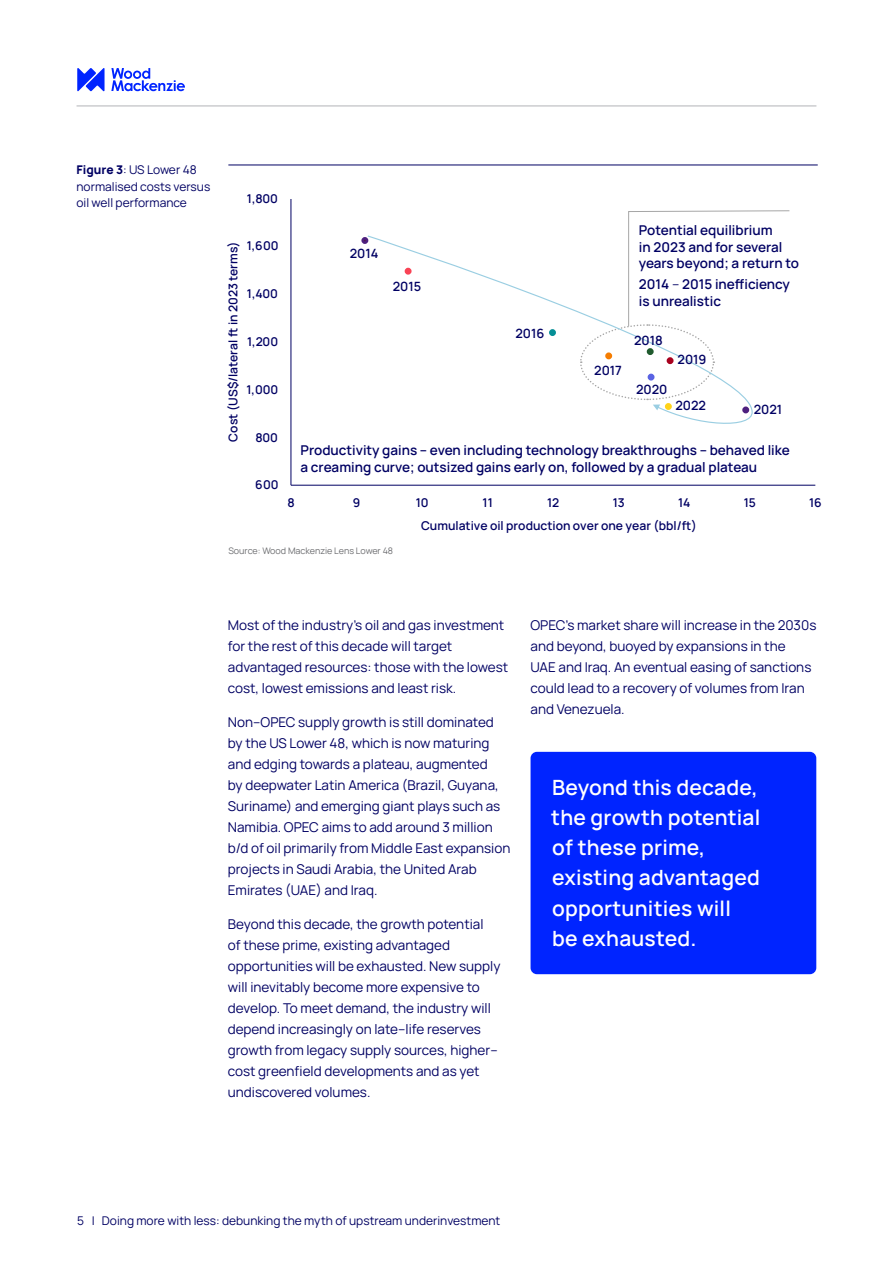
<style>
.page{position:relative;width:893px;height:1263px;background:#fff}
.page>*{position:absolute;margin:0;border:0;box-sizing:border-box;transform-origin:0 0}
.t1{font:600 21px/30px "Manrope";letter-spacing:.01em;color:#fff}
.Body_Text{font:13.5px/21px "Manrope";color:#000063}
.Body_Text-2{font:600 13.5px/16.5px "Manrope";color:#000063}
.Body_Text-3{font:600 12.75px "Manrope";color:#000063}
.t2{font:600 12.15px "Manrope";color:#010063}
.Figure_Title{font:12px/16.5px "Manrope";color:#000063}
.Source{font:9px "Manrope";color:#6c6d70}
.s1{font-weight:800}
.s2{font-weight:400}
</style>
<div class="page">
<svg style="left:77px;top:68px;width:108px;height:23px"></svg>
<hr style="left:77px;top:106px;width:739px;height:1px;background:#b2b3b7">
<hr style="left:291px;top:199px;width:1px;height:286px;background:#010063">
<hr style="left:291px;top:485px;width:524px;height:1px;background:#010063">
<div style="left:361px;top:237px;width:7px;height:7px;border:3px solid #4e207f;border-radius:50%"></div>
<div style="left:531px;top:752px;width:285px;height:222px;background:#0024ff;border-radius:6px"></div>
<svg style="left:367px;top:235px;width:386px;height:189px"></svg>
<svg style="left:579px;top:210px;width:211px;height:202px"></svg>
<hr style="left:228px;top:165px;width:590px;height:1px;background:#000063">
<p class="Figure_Title" style="left:77px;top:161px;width:135px"><span class="s1">Figure 3</span>: US Lower 48 normalised costs versus oil well performance</p>
<p class="t2" style="left:247px;top:189px;width:33px">1,800</p>
<p class="t2" style="left:247px;top:236px;width:33px">1,600</p>
<p class="t2" style="left:223px;top:441px;width:202px;rotate:-90deg">Cost (US$/lateral ft in 2023 terms)</p>
<p class="t2" style="left:247px;top:284px;width:33px">1,400</p>
<p class="t2" style="left:247px;top:332px;width:33px">1,200</p>
<p class="t2" style="left:246px;top:380px;width:33px">1,000</p>
<p class="t2" style="left:256px;top:427px;width:24px">800</p>
<p class="t2" style="left:255px;top:475px;width:25px">600</p>
<p class="Body_Text-3" style="left:350px;top:243px;width:30px">2014</p>
<p class="Body_Text-3" style="left:393px;top:276px;width:30px">2015</p>
<p class="Body_Text-3" style="left:515px;top:323px;width:30px">2016</p>
<p class="Body_Text-3" style="left:594px;top:360px;width:29px">2017</p>
<p class="Body_Text-2" style="left:639px;top:221px;width:162px">Potential equilibrium<br>in 2023 and for several years beyond; a return to</p>
<p class="Body_Text-2" style="left:639px;top:275px;width:153px">2014 <span class="s2">–</span> 2015 inefficiency is unrealistic</p>
<p class="Body_Text-3" style="left:634px;top:330px;width:30px">2018</p>
<p class="Body_Text-3" style="left:636px;top:379px;width:33px">2020</p>
<p class="Body_Text-3" style="left:677px;top:349px;width:30px">2019</p>
<p class="Body_Text-3" style="left:675px;top:395px;width:32px">2022</p>
<p class="Body_Text-3" style="left:754px;top:399px;width:30px">2021</p>
<p class="Body_Text-2" style="left:301px;top:441px;width:491px">Productivity gains – even including technology breakthroughs – behaved like a creaming curve; outsized gains early on, followed by a gradual plateau</p>
<p class="t2" style="left:287px;top:492px;width:9px">8</p>
<p class="t2" style="left:353px;top:492px;width:9px">9</p>
<p class="t2" style="left:416px;top:492px;width:14px">10</p>
<p class="t2" style="left:483px;top:492px;width:12px">11</p>
<p class="t2" style="left:547px;top:492px;width:14px">12</p>
<p class="t2" style="left:613px;top:492px;width:14px">13</p>
<p class="t2" style="left:678px;top:492px;width:14px">14</p>
<p class="t2" style="left:744px;top:492px;width:14px">15</p>
<p class="t2" style="left:809px;top:492px;width:14px">16</p>
<p class="t2" style="left:421px;top:515px;width:277px">Cumulative oil production over one year (bbl/ft)</p>
<p class="Source" style="left:228px;top:544px;width:166px">Source: Wood Mackenzie Lens Lower 48</p>
<p class="Body_Text" style="left:228px;top:614px;width:282px">Most of the industry’s oil and gas investment for the rest of this decade will target advantaged resources: those with the lowest cost, lowest emissions and least risk.</p>
<p class="Body_Text" style="left:228px;top:711px;width:284px">Non–OPEC supply growth is still dominated by the US Lower 48, which is now maturing and edging towards a plateau, augmented<br>by deepwater Latin America (Brazil, Guyana, Suriname) and emerging giant plays such as Namibia. OPEC aims to add around 3 million b/d of oil primarily from Middle East expansion projects in Saudi Arabia, the United Arab Emirates (UAE) and Iraq.</p>
<p class="Body_Text" style="left:228px;top:912px;width:274px">Beyond this decade, the growth potential<br>of these prime, existing advantaged opportunities will be exhausted. New supply will inevitably become more expensive to develop. To meet demand, the industry will depend increasingly on late–life reserves growth from legacy supply sources, higher– cost greenfield developments and as yet undiscovered volumes.</p>
<p class="Body_Text" style="left:531px;top:613px;width:287px">OPEC’s market share will increase in the 2030s and beyond, buoyed by expansions in the<br>UAE and Iraq. An eventual easing of sanctions could lead to a recovery of volumes from Iran and Venezuela.</p>
<p class="t1" style="left:551px;top:771px;width:211px">Beyond this decade, the growth potential of these prime, existing advantaged opportunities will be exhausted.</p>
<p class="Figure_Title" style="left:77px;top:1211px;width:425px">5 | Doing more with less: debunking the myth of upstream underinvestment</p>
</div>
